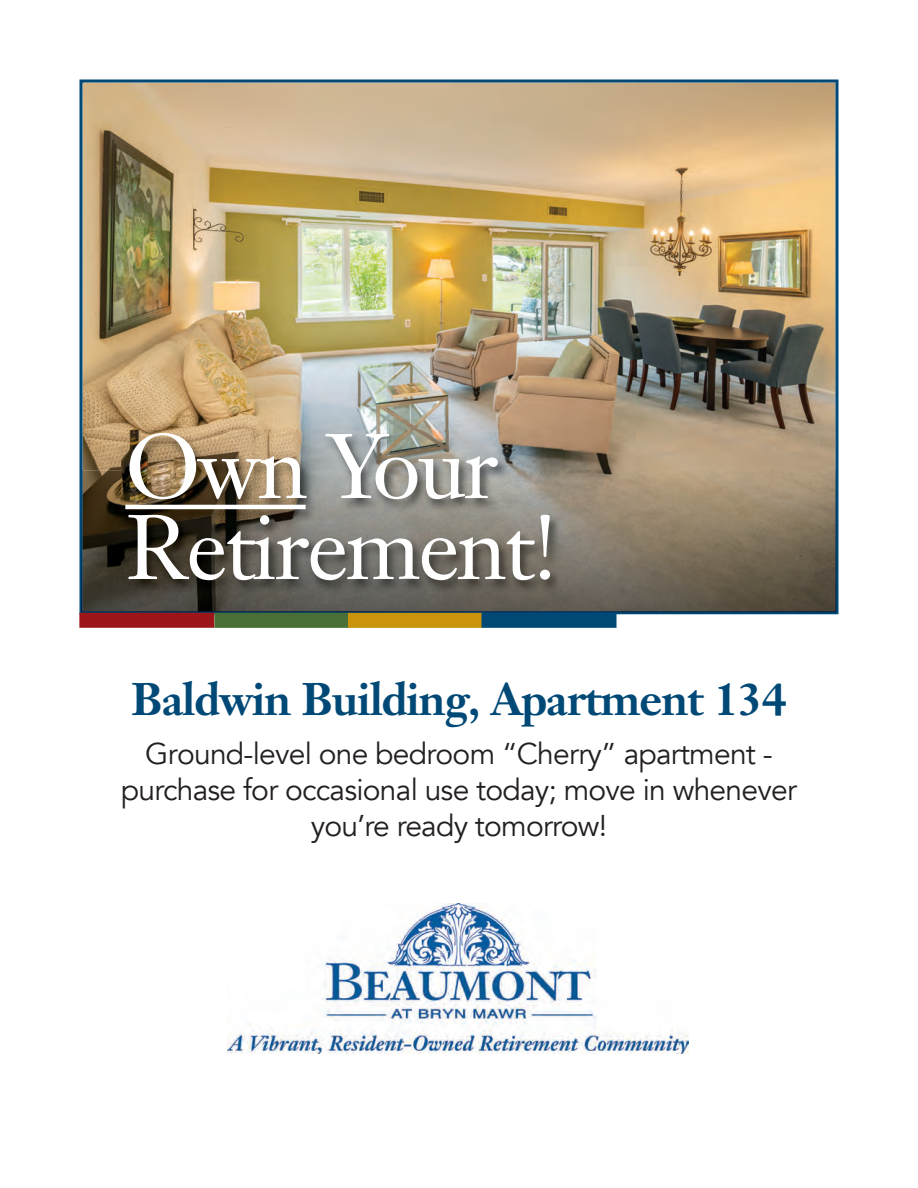
<style>
.page{position:relative;width:918px;height:1188px;background:#fff}
.page>*{position:absolute;margin:0;border:0;box-sizing:border-box;transform-origin:0 0}
.t1{font:90px/81px "Janson Text";letter-spacing:-.03em;color:#fff}
.t2{font:700 45px "Janson Text";letter-spacing:-.025em;color:#004976}
.t3{font:30px/36px "Avenir";letter-spacing:-.025em;color:#231f20;text-align:center}
</style>
<div class="page">
<img style="left:79px;top:80px;width:759px;height:534px">
<img style="left:228px;top:904px;width:460px;height:150px">
<svg style="left:81px;top:470px;width:756px;height:142px;background:#736958"></svg>
<img style="left:121px;top:430px;width:441px;height:164px">
<hr style="left:125px;top:505px;width:181px;height:4px;background:#fff">
<div style="left:79px;top:613px;width:135px;height:15px;background:#9e1519"></div>
<div style="left:214px;top:613px;width:136px;height:15px;background:#496e36"></div>
<div style="left:348px;top:613px;width:135px;height:15px;background:#c9930b"></div>
<div style="left:482px;top:613px;width:134px;height:15px;background:#004976"></div>
<h1 class="t1" style="left:125px;top:426px;width:434px">Own Your<br>Retirement!</h1>
<h2 class="t2" style="left:131px;top:670px;width:657px">Baldwin Building, Apartment 134</h2>
<p class="t3" style="left:121px;top:736px;width:678px">Ground-level one bedroom “Cherry” apartment - purchase for occasional use today; move in whenever you’re ready tomorrow!</p>
</div>
